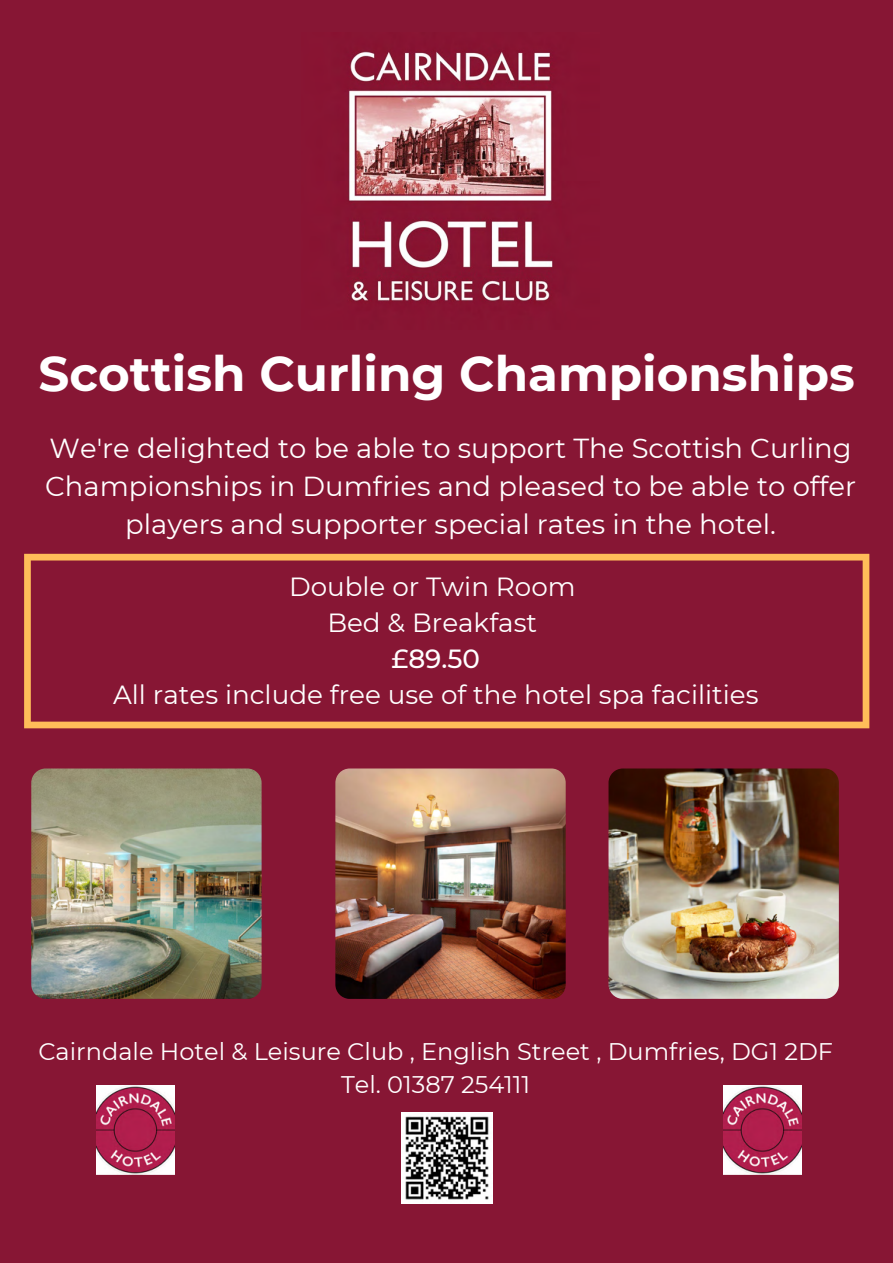
<style>
.page{position:relative;width:893px;height:1263px;background:#871634}
.page>*{position:absolute;margin:0;border:0;box-sizing:border-box;transform-origin:0 0}
.t1{font:700 48.45px "Montserrat";color:#fff}
.t2{font:27.45px/38.2px "Montserrat";color:#fff;text-align:center}
.t3{font:26.25px/36px "Montserrat";color:#fff;text-align:center}
.t4{font:24px/32.7px "Montserrat";color:#fff;text-align:center}
.s1{font-weight:500}
</style>
<div class="page">
<img style="left:348px;top:51px;width:205px;height:251px">
<img style="left:31px;top:768px;width:231px;height:231px">
<img style="left:335px;top:768px;width:231px;height:231px">
<img style="left:608px;top:768px;width:231px;height:231px">
<img style="left:401px;top:1113px;width:91px;height:91px">
<svg style="left:24px;top:554px;width:845px;height:174px"></svg>
<img style="left:724px;top:1086px;width:77px;height:89px">
<img style="left:97px;top:1086px;width:78px;height:89px">
<p class="t1" style="left:39px;top:338px;width:818px">Scottish Curling Championships</p>
<p class="t2" style="left:45px;top:428px;width:812px">We're delighted to be able to support The Scottish Curling<br>Championships in Dumfries and pleased to be able to offer players and supporter special rates in the hotel.</p>
<p class="t3" style="left:113px;top:568px;width:647px">Double or Twin Room<br>Bed &amp; Breakfast<br><span class="s1">£89.50<br></span>All rates include free use of the hotel spa facilities</p>
<p class="t4" style="left:38px;top:1034px;width:796px">Cairndale Hotel &amp; Leisure Club , English Street , Dumfries, DG1 2DF<br>Tel. 01387 254111</p>
</div>
